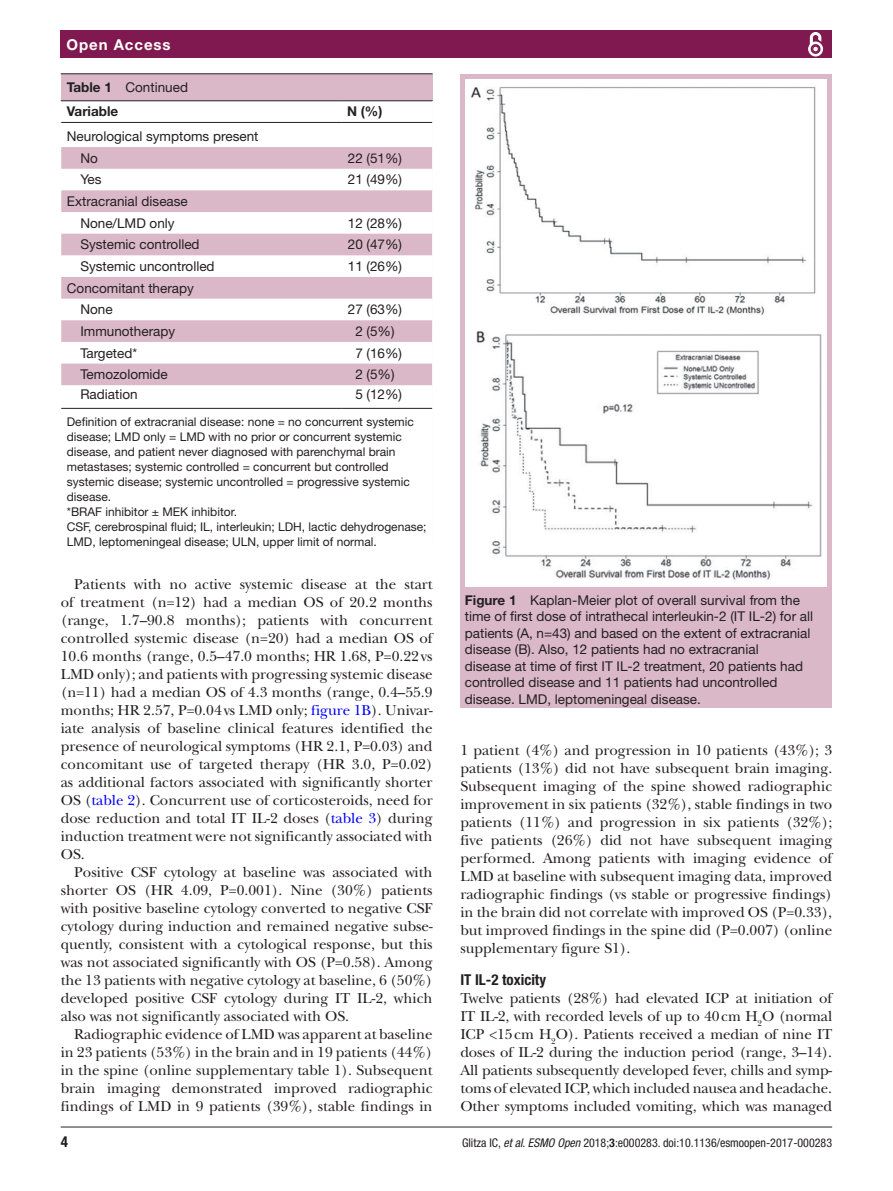
<style>
.page{position:relative;width:893px;height:1191px;background:#fff}
.page>*{position:absolute;margin:0;border:0;box-sizing:border-box;transform-origin:0 0}
.t1{font:15px/18px "New Baskerville";color:#231f20;text-align:justify}
.t2{font:700 condensed 15px "Helvetica Neue LT Std";color:#231f20}
.t3{font:700 15px "Helvetica Neue LT Std";letter-spacing:.065em;color:#fff}
.t4{font:13.5px/16.5px "Helvetica Neue LT Std";color:#231f20}
.t5{font:700 13.5px "Helvetica Neue LT Std";color:#231f20}
.t6{font:12px/15px "Helvetica Neue LT Std";color:#231f20}
.t7{font:condensed 12px "Helvetica Neue LT Std";color:#231f20}
.s1{font-weight:700}
.s2{color:#00f}
.s3{font-style:italic}
</style>
<div class="page">
<div style="left:61px;top:31px;width:771px;height:27px;background:#80194f"></div>
<svg style="left:808px;top:32px;width:15px;height:25px"></svg>
<div style="left:812px;top:45px;width:7px;height:8px;border:1px solid #80194f;border-radius:50%"></div>
<hr style="left:61px;top:1126px;width:771px;height:1px;background:#231f20">
<svg style="left:61px;top:101px;width:371px;height:307px"></svg>
<hr style="left:61px;top:100px;width:280px;height:1px;background:#231f20">
<hr style="left:61px;top:122px;width:280px;height:1px;background:#231f20">
<hr style="left:341px;top:100px;width:92px;height:1px;background:#231f20">
<hr style="left:341px;top:122px;width:91px;height:1px;background:#231f20">
<hr style="left:61px;top:408px;width:280px;height:1px;background:#231f20">
<hr style="left:341px;top:408px;width:91px;height:1px;background:#231f20">
<div style="left:61px;top:74px;width:372px;height:18px;background:#dab8c8"></div>
<hr style="left:61px;top:73px;width:372px;height:1px;background:#231f20">
<div style="left:460px;top:74px;width:372px;height:634px;background:#dab8c8"></div>
<div style="left:466px;top:79px;width:361px;height:507px;background:#fff"></div>
<img style="left:470px;top:87px;width:352px;height:493px">
<p class="t3" style="left:66px;top:35px;width:106px">Open Access</p>
<p class="t4" style="left:67px;top:79px;width:123px"><span class="s1">Table 1</span> Continued</p>
<p class="t5" style="left:67px;top:103px;width:53px">Variable</p>
<p class="t5" style="left:347px;top:103px;width:37px">N (%)</p>
<p class="t4" style="left:80px;top:125px;width:180px;line-height:21.6px;text-indent:-14px">Neurological symptoms present<br>No</p>
<p class="t4" style="left:348px;top:149px;width:56px">22 (51%)</p>
<p class="t4" style="left:80px;top:171px;width:23px">Yes</p>
<p class="t4" style="left:348px;top:171px;width:56px">21 (49%)</p>
<p class="t4" style="left:67px;top:190px;width:122px;line-height:21.6px;text-align:center">Extracranial disease<br>None/LMD only</p>
<p class="t4" style="left:348px;top:214px;width:56px">12 (28%)</p>
<p class="t4" style="left:80px;top:236px;width:121px">Systemic controlled</p>
<p class="t4" style="left:348px;top:236px;width:56px">20 (47%)</p>
<p class="t4" style="left:80px;top:258px;width:136px">Systemic uncontrolled</p>
<p class="t4" style="left:348px;top:258px;width:56px">11 (26%)</p>
<p class="t4" style="left:80px;top:277px;width:115px;line-height:21.6px;text-indent:-14px">Concomitant therapy<br>None</p>
<p class="t4" style="left:348px;top:301px;width:56px">27 (63%)</p>
<p class="t4" style="left:80px;top:323px;width:96px">Immunotherapy</p>
<p class="t4" style="left:355px;top:323px;width:41px">2 (5%)</p>
<p class="t4" style="left:80px;top:344px;width:58px">Targeted*</p>
<p class="t4" style="left:355px;top:344px;width:48px">7 (16%)</p>
<p class="t4" style="left:80px;top:366px;width:89px">Temozolomide</p>
<p class="t4" style="left:355px;top:366px;width:41px">2 (5%)</p>
<p class="t4" style="left:80px;top:386px;width:59px">Radiation</p>
<p class="t4" style="left:355px;top:386px;width:48px">5 (12%)</p>
<p class="t6" style="left:67px;top:414px;width:361px">Definition of extracranial disease: none = no concurrent systemic disease; LMD only = LMD with no prior or concurrent systemic disease, and patient never diagnosed with parenchymal brain metastases; systemic controlled = concurrent but controlled systemic disease; systemic uncontrolled = progressive systemic disease.<br>*BRAF inhibitor ± MEK inhibitor.<br>CSF, cerebrospinal fluid; IL, interleukin; LDH, lactic dehydrogenase; LMD, leptomeningeal disease; ULN, upper limit of normal.</p>
<p class="t1" style="left:61px;top:575px;width:373px;text-indent:14px">Patients with no active systemic disease at the start of treatment (n=12) had a median OS of 20.2 months (range, 1.7–90.8 months); patients with concurrent controlled systemic disease (n=20) had a median OS of 10.6 months (range, 0.5–47.0 months; HR 1.68, P=0.22vs LMD only); and patients with progressing systemic disease (n=11) had a median OS of 4.3 months (range, 0.4–55.9 months; HR 2.57, P=0.04vs LMD only; <span class="s2">figure 1B</span>). Univar&shy;iate analysis of baseline clinical features identified the presence of neurological symptoms (HR 2.1, P=0.03) and concomitant use of targeted therapy (HR 3.0, P=0.02) as additional factors associated with significantly shorter OS (<span class="s2">table 2</span>). Concurrent use of corticosteroids, need for dose reduction and total IT IL-2 doses (<span class="s2">table 3</span>) during induction treatment were not significantly associated with OS.</p>
<p class="t1" style="left:61px;top:863px;width:373px;text-indent:14px">Positive CSF cytology at baseline was associated with shorter OS (HR 4.09, P=0.001). Nine (30%) patients with positive baseline cytology converted to negative CSF cytology during induction and remained negative subse&shy;quently, consistent with a cytological response, but this was not associated significantly with OS (P=0.58). Among the 13 patients with negative cytology at baseline, 6 (50%) developed positive CSF cytology during IT IL-2, which also was not significantly associated with OS.</p>
<p class="t1" style="left:61px;top:1025px;width:373px;text-indent:14px">Radiographic evidence of LMD was apparent at baseline in 23 patients (53%) in the brain and in 19 patients (44%) in the spine (online supplementary table 1). Subsequent brain imaging demonstrated improved radiographic findings of LMD in 9 patients (39%), stable findings in</p>
<p class="t4" style="left:465px;top:591px;width:350px"><span class="s1">Figure 1</span> Kaplan-Meier plot of overall survival from the time of first dose of intrathecal interleukin-2 (IT IL-2) for all patients (A, n=43) and based on the extent of extracranial disease (B). Also, 12 patients had no extracranial<br>disease at time of first IT IL-2 treatment, 20 patients had controlled disease and 11 patients had uncontrolled disease. LMD, leptomeningeal disease.</p>
<p class="t1" style="left:460px;top:741px;width:373px">1 patient (4%) and progression in 10 patients (43%); 3 patients (13%) did not have subsequent brain imaging.<br>Subsequent imaging of the spine showed radiographic improvement in six patients (32%), stable findings in two patients (11%) and progression in six patients (32%); five patients (26%) did not have subsequent imaging performed. Among patients with imaging evidence of LMD at baseline with subsequent imaging data, improved radiographic findings (vs stable or progressive findings) in the brain did not correlate with improved OS (P=0.33), but improved findings in the spine did (P=0.007) (online supplementary figure S1).</p>
<p class="t2" style="left:460px;top:970px;width:87px">IT IL-2 toxicity</p>
<p class="t1" style="left:460px;top:989px;width:373px">Twelve patients (28%) had elevated ICP at initiation of IT IL-2, with recorded levels of up to 40cm H<sub>2</sub>O (normal ICP &lt;15cm H<sub>2</sub>O). Patients received a median of nine IT doses of IL-2 during the induction period (range, 3–14).<br>All patients subsequently developed fever, chills and symp&shy;toms of elevated ICP, which included nausea and headache.<br>Other symptoms included vomiting, which was managed</p>
<p class="t2" style="left:61px;top:1132px;width:9px">4</p>
<p class="t7" style="left:462px;top:1135px;width:372px">Glitza IC, <span class="s3">et al</span>. <span class="s3">ESMO Open</span> 2018;<span class="s1">3</span>:e000283. doi:10.1136/esmoopen-2017-000283</p>
</div>
